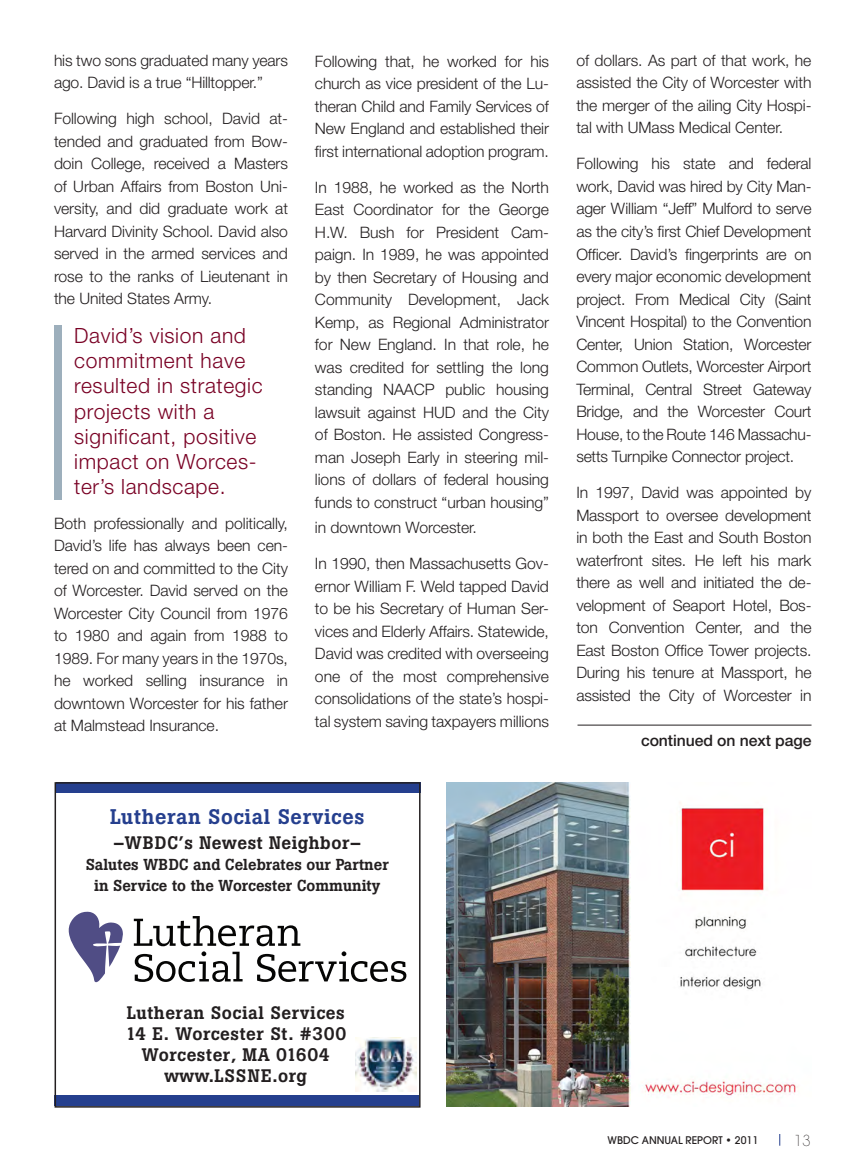
<style>
.page{position:relative;width:864px;height:1161px;background:#fff}
.page>*{position:absolute;margin:0;border:0;box-sizing:border-box;transform-origin:0 0}
.Pull_Quote{font:300 21px/25.2px "Helvetica Neue";letter-spacing:.03em;color:#790124}
.t1{font:500 21px "Boton";letter-spacing:.03em;color:#253f8e}
.t2{font:500 18px "Boton";letter-spacing:.03em;color:#231f20}
.Bodt_text{font:300 15.75px/22.5px "Helvetica Neue";letter-spacing:-.005em;color:#231f20;text-align:justify}
.t3{font:500 15.75px/21px "Boton";color:#231f20;text-align:center}
.continued_on{font:500 15.75px "Helvetica Neue";letter-spacing:-.005em;color:#231f20}
.t4{font:200 15px "Avant Garde";color:#231f20}
.t5{font:500 10.5px "Avant Garde";color:#231f20}
</style>
<div class="page">
<svg style="left:779px;top:1134px;width:1px;height:12px"></svg>
<hr style="left:578px;top:725px;width:234px;height:1px;background:#231f20">
<div style="left:55px;top:325px;width:7px;height:175px;background:#9dafbc"></div>
<div style="left:56px;top:782px;width:365px;height:11px;background:#253f8e"></div>
<div style="left:55px;top:1096px;width:364px;height:10px;background:#253f8e"></div>
<div style="left:55px;top:782px;width:366px;height:326px;border:2px solid #231f20"></div>
<svg style="left:134px;top:916px;width:272px;height:66px"></svg>
<svg style="left:69px;top:912px;width:54px;height:70px"></svg>
<img style="left:356px;top:1038px;width:60px;height:53px">
<img style="left:447px;top:783px;width:351px;height:324px">
<p class="Bodt_text" style="left:54px;top:49px;width:236px">his two sons graduated many years ago. David is a true “Hilltopper.”</p>
<p class="Bodt_text" style="left:54px;top:107px;width:236px">Following high school, David at&shy;tended and graduated from Bow&shy;doin College, received a Masters of Urban Affairs from Boston Uni&shy;versity, and did graduate work at Harvard Divinity School. David also served in the armed services and rose to the ranks of Lieutenant in the United States Army.</p>
<p class="Pull_Quote" style="left:74px;top:323px;width:190px">David’s vision and commitment have resulted in strategic projects with a significant, positive impact on Worces&shy;ter’s landscape.</p>
<p class="Bodt_text" style="left:54px;top:512px;width:236px">Both professionally and politically, David’s life has always been cen&shy;tered on and committed to the City of Worcester. David served on the Worcester City Council from 1976 to 1980 and again from 1988 to 1989. For many years in the 1970s, he worked selling insurance in downtown Worcester for his father at Malmstead Insurance.</p>
<p class="Bodt_text" style="left:315px;top:49px;width:236px">Following that, he worked for his church as vice president of the Lu&shy;theran Child and Family Services of New England and established their first international adoption program.</p>
<p class="Bodt_text" style="left:315px;top:176px;width:236px">In 1988, he worked as the North East Coordinator for the George H.W. Bush for President Cam&shy;paign. In 1989, he was appointed by then Secretary of Housing and Community Development, Jack Kemp, as Regional Administrator for New England. In that role, he was credited for settling the long standing NAACP public housing lawsuit against HUD and the City of Boston. He assisted Congress&shy;man Joseph Early in steering mil&shy;lions of dollars of federal housing funds to construct “urban housing”</p>
<p class="Bodt_text" style="left:315px;top:516px;width:164px">in downtown Worcester.</p>
<p class="Bodt_text" style="left:315px;top:552px;width:236px">In 1990, then Massachusetts Gov&shy;ernor William F. Weld tapped David to be his Secretary of Human Ser&shy;vices and Elderly Affairs. Statewide, David was credited with overseeing one of the most comprehensive consolidations of the state’s hospi&shy;tal system saving taxpayers millions</p>
<p class="t1" style="left:110px;top:804px;width:256px">Lutheran Social Services</p>
<p class="t2" style="left:114px;top:832px;width:249px">–WBDC’s Newest Neighbor–</p>
<p class="t3" style="left:86px;top:854px;width:305px">Salutes WBDC and Celebrates our Partner in Service to the Worcester Community</p>
<p class="Bodt_text" style="left:576px;top:49px;width:237px">of dollars. As part of that work, he assisted the City of Worcester with the merger of the ailing City Hospi&shy;tal with UMass Medical Center.</p>
<p class="Bodt_text" style="left:576px;top:152px;width:237px">Following his state and federal work, David was hired by City Man&shy;ager William “Jeff” Mulford to serve as the city’s first Chief Development Officer. David’s fingerprints are on every major economic development project. From Medical City (Saint Vincent Hospital) to the Convention Center, Union Station, Worcester Common Outlets, Worcester Airport Terminal, Central Street Gateway Bridge, and the Worcester Court House, to the Route 146 Massachu&shy;setts Turnpike Connector project.</p>
<p class="Bodt_text" style="left:576px;top:481px;width:237px">In 1997, David was appointed by Massport to oversee development in both the East and South Boston waterfront sites. He left his mark there as well and initiated the de&shy;velopment of Seaport Hotel, Bos&shy;ton Convention Center, and the East Boston Office Tower projects.<br>During his tenure at Massport, he assisted the City of Worcester in</p>
<p class="continued_on" style="left:641px;top:731px;width:172px">continued on next page</p>
<p class="t2" style="left:127px;top:1002px;width:219px">Lutheran Social Services</p>
<p class="t2" style="left:125px;top:1023px;width:222px">14 E. Worcester St. #300</p>
<p class="t2" style="left:142px;top:1044px;width:190px">Worcester, MA 01604</p>
<p class="t2" style="left:165px;top:1066px;width:144px">www.LSSNE.org</p>
<p class="t5" style="left:608px;top:1134px;width:152px">WBDC ANNUAL REPORT • 2011</p>
<p class="t4" style="left:794px;top:1131px;width:18px">13</p>
</div>
